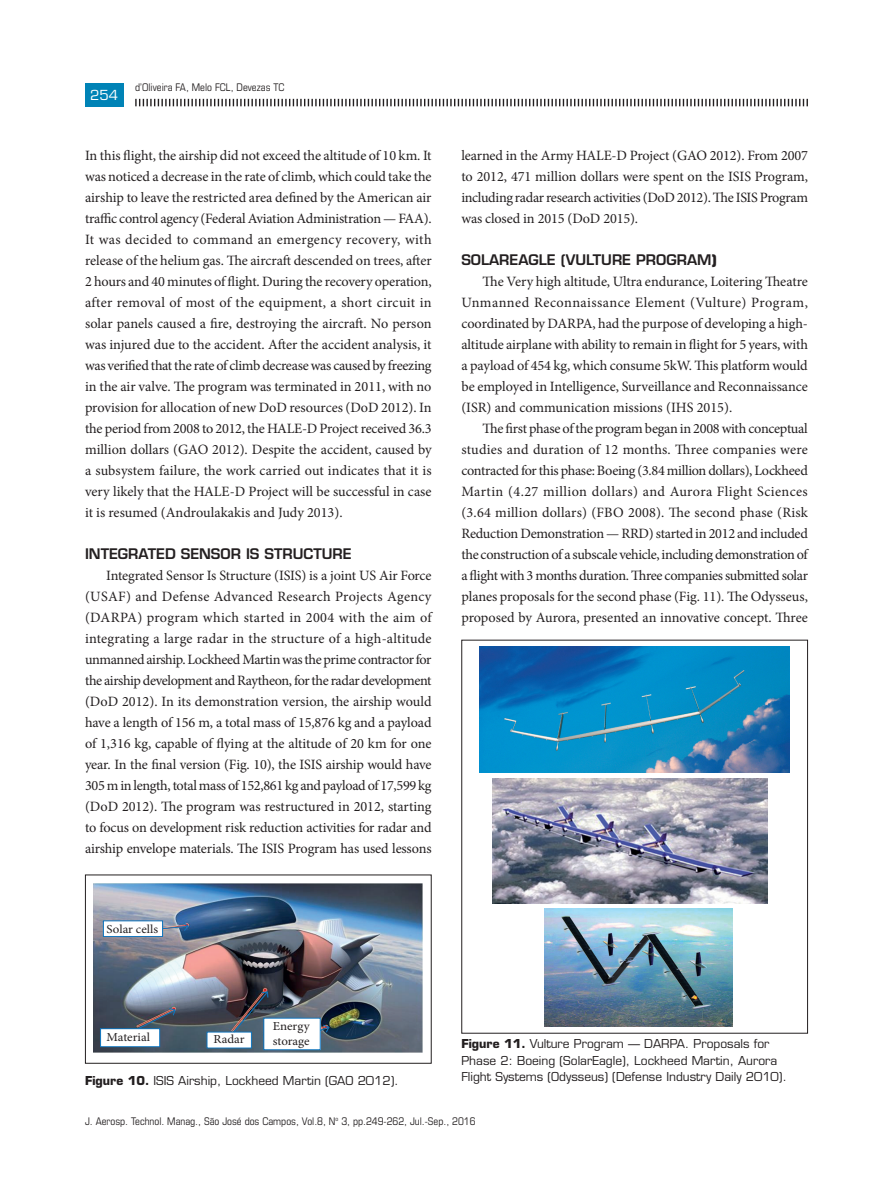
<style>
.page{position:relative;width:893px;height:1191px;background:#fff}
.page>*{position:absolute;margin:0;border:0;box-sizing:border-box;transform-origin:0 0}
.z13_texto{font:14.25px/21px "Minion Pro";letter-spacing:-.01em;color:#231f20;text-align:justify}
.z19_sub__2{font:600 14.25px "Eurostile LT Std";color:#231f20}
.t1{font:13.5px "Eurostile LT Std";color:#fff}
.t2{font:12.15px/14.7px "Minion Pro";color:#231f20;scale:1.06 1}
.z22_figuras_tabelas{font:12px/16.5px "Eurostile LT Std";color:#231f20}
.t3{font:condensed 10.5px "Eurostile LT Std";color:#231f20}
.s1{font-weight:700}
</style>
<div class="page">
<svg style="left:135px;top:99px;width:673px;height:7px"></svg>
<div style="left:85px;top:83px;width:38px;height:24px;background:#0083b6"></div>
<img style="left:94px;top:884px;width:329px;height:168px">
<div style="left:103px;top:921px;width:60px;height:15px;background:#fff"></div>
<div style="left:103px;top:920px;width:60px;height:16px;border:1px solid #1074bc"></div>
<div style="left:101px;top:1028px;width:59px;height:18px;background:#fff"></div>
<div style="left:100px;top:1028px;width:60px;height:19px;border:1px solid #1074bc"></div>
<div style="left:207px;top:1032px;width:44px;height:16px;background:#fff"></div>
<div style="left:207px;top:1031px;width:45px;height:17px;border:1px solid #1074bc"></div>
<div style="left:264px;top:1018px;width:56px;height:31px;background:#fff"></div>
<div style="left:263px;top:1017px;width:58px;height:33px;border:1px solid #1074bc"></div>
<svg style="left:161px;top:922px;width:28px;height:9px"></svg>
<svg style="left:137px;top:1008px;width:39px;height:22px"></svg>
<svg style="left:232px;top:990px;width:37px;height:43px;background:#4c4d57"></svg>
<svg style="left:319px;top:1024px;width:11px;height:8px"></svg>
<div style="left:85px;top:874px;width:347px;height:189px;border:1px solid #231f20"></div>
<img style="left:480px;top:646px;width:310px;height:126px">
<img style="left:492px;top:778px;width:275px;height:125px">
<img style="left:544px;top:909px;width:188px;height:117px">
<div style="left:461px;top:640px;width:347px;height:393px;border:1px solid #231f20"></div>
<p class="t1" style="left:90px;top:87px;width:29px">254</p>
<p class="t3" style="left:135px;top:81px;width:151px">d’Oliveira FA, Melo FCL, Devezas TC</p>
<p class="z13_texto" style="left:85px;top:144px;width:348px">In this flight, the airship did not exceed the altitude of 10 km. It was noticed a decrease in the rate of climb, which could take the airship to leave the restricted area defined by the American air traffic control agency (Federal Aviation Administration — FAA).<br>It was decided to command an emergency recovery, with release of the helium gas. The aircraft descended on trees, after 2 hours and 40 minutes of flight. During the recovery operation, after removal of most of the equipment, a short circuit in solar panels caused a fire, destroying the aircraft. No person was injured due to the accident. After the accident analysis, it was verified that the rate of climb decrease was caused by freezing in the air valve. The program was terminated in 2011, with no provision for allocation of new DoD resources (DoD 2012). In the period from 2008 to 2012, the HALE-D Project received 36.3 million dollars (GAO 2012). Despite the accident, caused by a subsystem failure, the work carried out indicates that it is very likely that the HALE-D Project will be successful in case it is resumed (Androulakakis and Judy 2013).</p>
<p class="z19_sub__2" style="left:85px;top:544px;width:268px">INTEGRATED SENSOR IS STRUCTURE</p>
<p class="z13_texto" style="left:85px;top:564px;width:348px;text-indent:21px">Integrated Sensor Is Structure (ISIS) is a joint US Air Force (USAF) and Defense Advanced Research Projects Agency (DARPA) program which started in 2004 with the aim of integrating a large radar in the structure of a high-altitude unmanned airship. Lockheed Martin was the prime contractor for the airship development and Raytheon, for the radar development (DoD 2012). In its demonstration version, the airship would have a length of 156 m, a total mass of 15,876 kg and a payload of 1,316 kg, capable of flying at the altitude of 20 km for one year. In the final version (Fig. 10), the ISIS airship would have 305 m in length, total mass of 152,861 kg and payload of 17,599 kg (DoD 2012). The program was restructured in 2012, starting to focus on development risk reduction activities for radar and airship envelope materials. The ISIS Program has used lessons</p>
<p class="t2" style="left:107px;top:922px;width:50px">Solar cells</p>
<p class="z13_texto" style="left:461px;top:144px;width:348px">learned in the Army HALE-D Project (GAO 2012). From 2007 to 2012, 471 million dollars were spent on the ISIS Program, including radar research activities (DoD 2012). The ISIS Program was closed in 2015 (DoD 2015).</p>
<p class="z19_sub__2" style="left:461px;top:250px;width:257px">SOLAREAGLE (VULTURE PROGRAM<span class="s1">)</span></p>
<p class="z13_texto" style="left:461px;top:270px;width:348px;text-indent:21px">The Very high altitude, Ultra endurance, Loitering Theatre Unmanned Reconnaissance Element (Vulture) Program, coordinated by DARPA, had the purpose of developing a high&shy;altitude airplane with ability to remain in flight for 5 years, with a payload of 454 kg, which consume 5kW. This platform would be employed in Intelligence, Surveillance and Reconnaissance (ISR) and communication missions (IHS 2015).</p>
<p class="z13_texto" style="left:461px;top:417px;width:348px;text-indent:21px">The first phase of the program began in 2008 with conceptual studies and duration of 12 months. Three companies were contracted for this phase: Boeing (3.84 million dollars), Lockheed Martin (4.27 million dollars) and Aurora Flight Sciences (3.64 million dollars) (FBO 2008). The second phase (Risk Reduction Demonstration — RRD) started in 2012 and included the construction of a subscale vehicle, including demonstration of a flight with 3 months duration. Three companies submitted solar planes proposals for the second phase (Fig. 11). The Odysseus, proposed by Aurora, presented an innovative concept. Three</p>
<p class="t2" style="left:273px;top:1019px;width:36px">Energy storage</p>
<p class="z22_figuras_tabelas" style="left:85px;top:1072px;width:315px"><span class="s1">Figure 10.</span> ISIS Airship, Lockheed Martin (GAO 2012).</p>
<p class="t2" style="left:107px;top:1029px;width:42px">Material</p>
<p class="t2" style="left:213px;top:1032px;width:31px">Radar</p>
<p class="z22_figuras_tabelas" style="left:461px;top:1035px;width:327px"><span class="s1">Figure 11.</span> Vulture Program — DARPA. Proposals for<br>Phase 2: Boeing (SolarEagle), Lockheed Martin, Aurora<br>Flight Systems (Odysseus) (Defense Industry Daily 2010).</p>
<p class="t3" style="left:85px;top:1114px;width:392px">J. Aerosp. Technol. Manag., São José dos Campos, Vol.8, N<sup>o</sup> 3, pp.249-262, Jul.-Sep., 2016</p>
</div>
